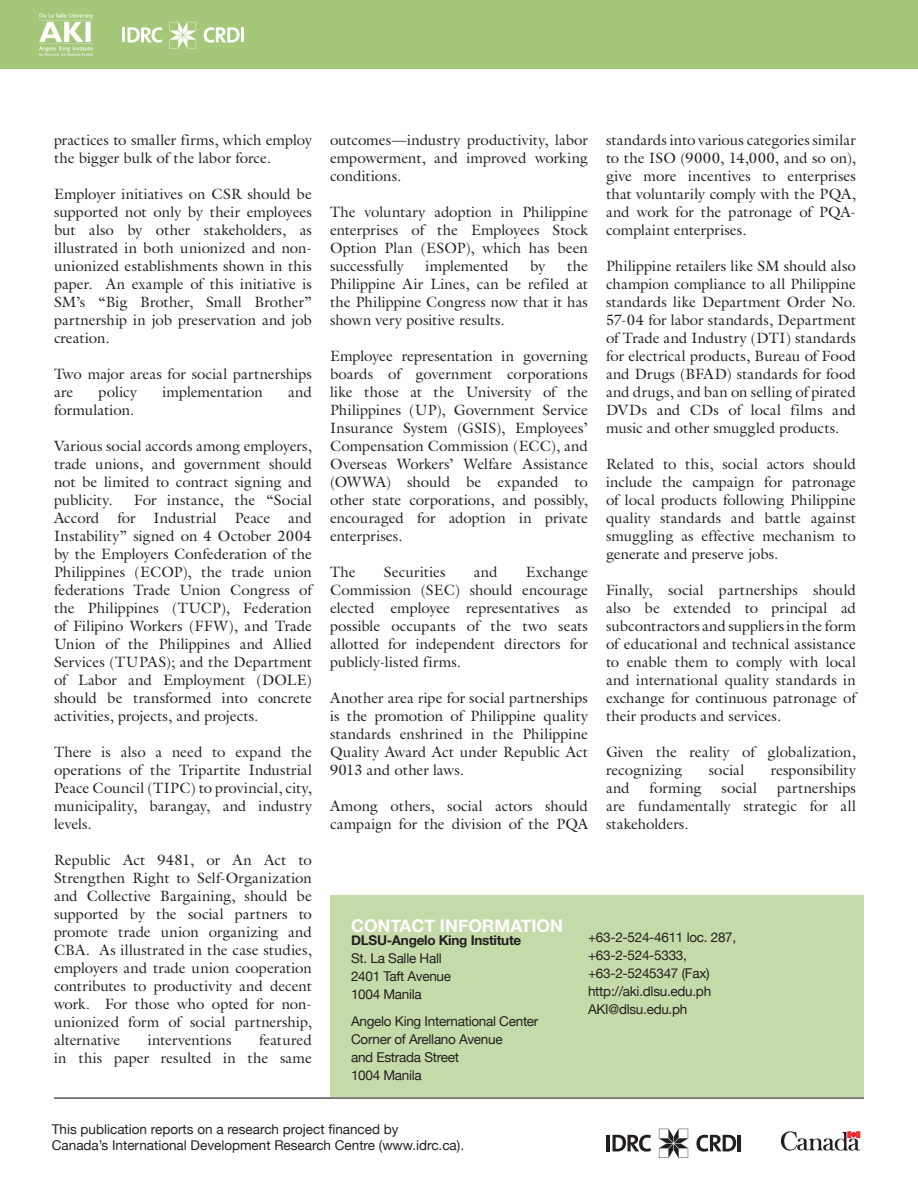
<style>
.page{position:relative;width:918px;height:1188px;background:#fff}
.page>*{position:absolute;margin:0;border:0;box-sizing:border-box;transform-origin:0 0}
.t1{font:700 17.4px "Helvetica Neue";color:#fff}
.t2{font:15px/18px "Galliard Std";color:#231f20;text-align:justify}
.t3{font:13.5px "Helvetica Neue";letter-spacing:-.02em;color:#231f20}
.t4{font:13.5px "Helvetica Neue";color:#231f20}
.t5{font:700 13.5px "Helvetica Neue";letter-spacing:-.02em;color:#231f20}
</style>
<div class="page">
<div style="left:0;top:0;width:918px;height:69px;background:#a4c77a"></div>
<hr style="left:54px;top:1098px;width:810px;height:1px;background:#000">
<hr style="left:122px;top:27px;width:3px;height:15px;background:#fff">
<svg style="left:128px;top:27px;width:34px;height:16px"></svg>
<svg style="left:204px;top:27px;width:36px;height:16px"></svg>
<hr style="left:241px;top:27px;width:3px;height:15px;background:#fff">
<svg style="left:170px;top:22px;width:26px;height:26px"></svg>
<img style="left:39px;top:13px;width:53px;height:43px">
<div style="left:330px;top:895px;width:534px;height:202px;background:#c5daa9"></div>
<hr style="left:607px;top:1135px;width:3px;height:16px;background:#231f20">
<svg style="left:613px;top:1135px;width:38px;height:17px"></svg>
<svg style="left:696px;top:1135px;width:40px;height:17px"></svg>
<hr style="left:738px;top:1135px;width:3px;height:16px;background:#231f20">
<svg style="left:659px;top:1129px;width:29px;height:29px"></svg>
<svg style="left:780px;top:1131px;width:81px;height:20px"></svg>
<p class="t2" style="left:54px;top:131px;width:259px">practices to smaller firms, which employ the bigger bulk of the labor force.</p>
<p class="t2" style="left:54px;top:185px;width:260px">Employer initiatives on CSR should be supported not only by their employees but also by other stakeholders, as illustrated in both unionized and non&shy;unionized establishments shown in this paper. An example of this initiative is SM’s “Big Brother, Small Brother” partnership in job preservation and job creation.</p>
<p class="t2" style="left:54px;top:365px;width:259px">Two major areas for social partnerships are</p>
<p class="t2" style="left:99px;top:383px;width:40px">policy</p>
<p class="t2" style="left:162px;top:383px;width:102px">implementation</p>
<p class="t2" style="left:288px;top:383px;width:25px">and</p>
<p class="t2" style="left:54px;top:401px;width:82px">formulation.</p>
<p class="t2" style="left:54px;top:437px;width:259px">Various social accords among employers, trade unions, and government should not be limited to contract signing and publicity.</p>
<p class="t2" style="left:54px;top:491px;width:259px;text-indent:80px">For instance, the “Social Accord for Industrial Peace and Instability” signed on 4 October 2004 by the Employers Confederation of the Philippines (ECOP), the trade union federations Trade Union Congress of the Philippines (TUCP), Federation of Filipino Workers (FFW), and Trade Union of the Philippines and Allied Services (TUPAS); and the Department of Labor and Employment (DOLE) should be transformed into concrete activities, projects, and projects.</p>
<p class="t2" style="left:54px;top:743px;width:259px">There is also a need to expand the operations of the Tripartite Industrial Peace Council (TIPC) to provincial, city, municipality, barangay, and industry levels.</p>
<p class="t2" style="left:54px;top:851px;width:260px">Republic Act 9481, or An Act to Strengthen Right to Self-Organization and Collective Bargaining, should be supported by the social partners to promote trade union organizing and CBA. As illustrated in the case studies, employers and trade union cooperation contributes to productivity and decent work. For those who opted for non&shy;unionized form of social partnership, alternative</p>
<p class="t2" style="left:54px;top:1031px;width:259px;text-align:right">featured<br>in this paper resulted in the same</p>
<p class="t2" style="left:148px;top:1031px;width:85px">interventions</p>
<p class="t2" style="left:330px;top:130px;width:259px">outcomes—industry productivity, labor empowerment, and improved working conditions.</p>
<p class="t2" style="left:330px;top:202px;width:259px">The voluntary adoption in Philippine enterprises of the Employees Stock Option Plan (ESOP), which has been successfully</p>
<p class="t2" style="left:330px;top:256px;width:259px;text-indent:237px">the Philippine Air Lines, can be refiled at the Philippine Congress now that it has shown very positive results.</p>
<p class="t2" style="left:330px;top:346px;width:260px">Employee representation in governing boards of government corporations like those at the University of the Philippines (UP), Government Service Insurance System (GSIS), Employees’ Compensation Commission (ECC), and Overseas Workers’ Welfare Assistance (OWWA) should be expanded to other state corporations, and possibly, encouraged for adoption in private enterprises.</p>
<p class="t2" style="left:330px;top:562px;width:27px">The</p>
<p class="t2" style="left:384px;top:562px;width:63px">Securities</p>
<p class="t2" style="left:474px;top:562px;width:25px">and</p>
<p class="t2" style="left:426px;top:256px;width:84px">implemented</p>
<p class="t2" style="left:530px;top:256px;width:17px">by</p>
<p class="t2" style="left:330px;top:562px;width:259px;text-indent:196px">Exchange Commission (SEC) should encourage elected employee representatives as possible occupants of the two seats allotted for independent directors for publicly-listed firms.</p>
<p class="t2" style="left:330px;top:688px;width:259px">Another area ripe for social partnerships is the promotion of Philippine quality standards enshrined in the Philippine Quality Award Act under Republic Act 9013 and other laws.</p>
<p class="t2" style="left:330px;top:796px;width:260px">Among others, social actors should campaign for the division of the PQA</p>
<p class="t2" style="left:606px;top:130px;width:252px">standards into various categories similar to the ISO (9000, 14,000, and so on), give more incentives to enterprises that voluntarily comply with the PQA, and work for the patronage of PQA&shy;complaint enterprises.</p>
<p class="t2" style="left:606px;top:256px;width:252px">Philippine retailers like SM should also champion compliance to all Philippine standards like Department Order No.<br>57-04 for labor standards, Department of Trade and Industry (DTI) standards for electrical products, Bureau of Food and Drugs (BFAD) standards for food and drugs, and ban on selling of pirated DVDs and CDs of local films and music and other smuggled products.</p>
<p class="t2" style="left:606px;top:454px;width:251px">Related to this, social actors should include the campaign for patronage of local products following Philippine quality standards and battle against smuggling as effective mechanism to generate and preserve jobs.</p>
<p class="t2" style="left:606px;top:580px;width:251px">Finally, social partnerships should also be extended to principal ad subcontractors and suppliers in the form of educational and technical assistance to enable them to comply with local and international quality standards in exchange for continuous patronage of their products and services.</p>
<p class="t2" style="left:606px;top:742px;width:251px">Given the reality of globalization, recognizing</p>
<p class="t2" style="left:709px;top:760px;width:37px">social</p>
<p class="t2" style="left:771px;top:760px;width:87px">responsibility</p>
<p class="t2" style="left:606px;top:778px;width:251px;text-indent:171px">partnerships are fundamentally strategic for all stakeholders.</p>
<p class="t2" style="left:606px;top:778px;width:25px">and</p>
<p class="t2" style="left:650px;top:778px;width:54px">forming</p>
<p class="t2" style="left:722px;top:778px;width:37px">social</p>
<p class="t1" style="left:351px;top:915px;width:214px">CONTACT INFORMATION</p>
<p class="t5" style="left:351px;top:931px;width:172px">DLSU-Angelo King Institute</p>
<p class="t3" style="left:351px;top:950px;width:92px">St. La Salle Hall</p>
<p class="t3" style="left:351px;top:968px;width:101px">2401 Taft Avenue</p>
<p class="t3" style="left:351px;top:986px;width:72px">1004 Manila</p>
<p class="t3" style="left:351px;top:1013px;width:189px">Angelo King International Center</p>
<p class="t3" style="left:351px;top:1031px;width:153px">Corner of Arellano Avenue</p>
<p class="t3" style="left:351px;top:1049px;width:109px">and Estrada Street</p>
<p class="t3" style="left:351px;top:1067px;width:72px">1004 Manila</p>
<p class="t3" style="left:588px;top:929px;width:150px">+63-2-524-4611 loc. 287,</p>
<p class="t3" style="left:588px;top:947px;width:100px">+63-2-524-5333,</p>
<p class="t3" style="left:588px;top:965px;width:123px">+63-2-5245347 (Fax)</p>
<p class="t3" style="left:588px;top:983px;width:125px">http://aki.dlsu.edu.ph</p>
<p class="t3" style="left:588px;top:1001px;width:101px">AKI@dlsu.edu.ph</p>
<p class="t4" style="left:52px;top:1121px;width:348px">This publication reports on a research project financed by</p>
<p class="t4" style="left:52px;top:1137px;width:414px">Canada’s International Development Research Centre (www.idrc.ca).</p>
</div>
